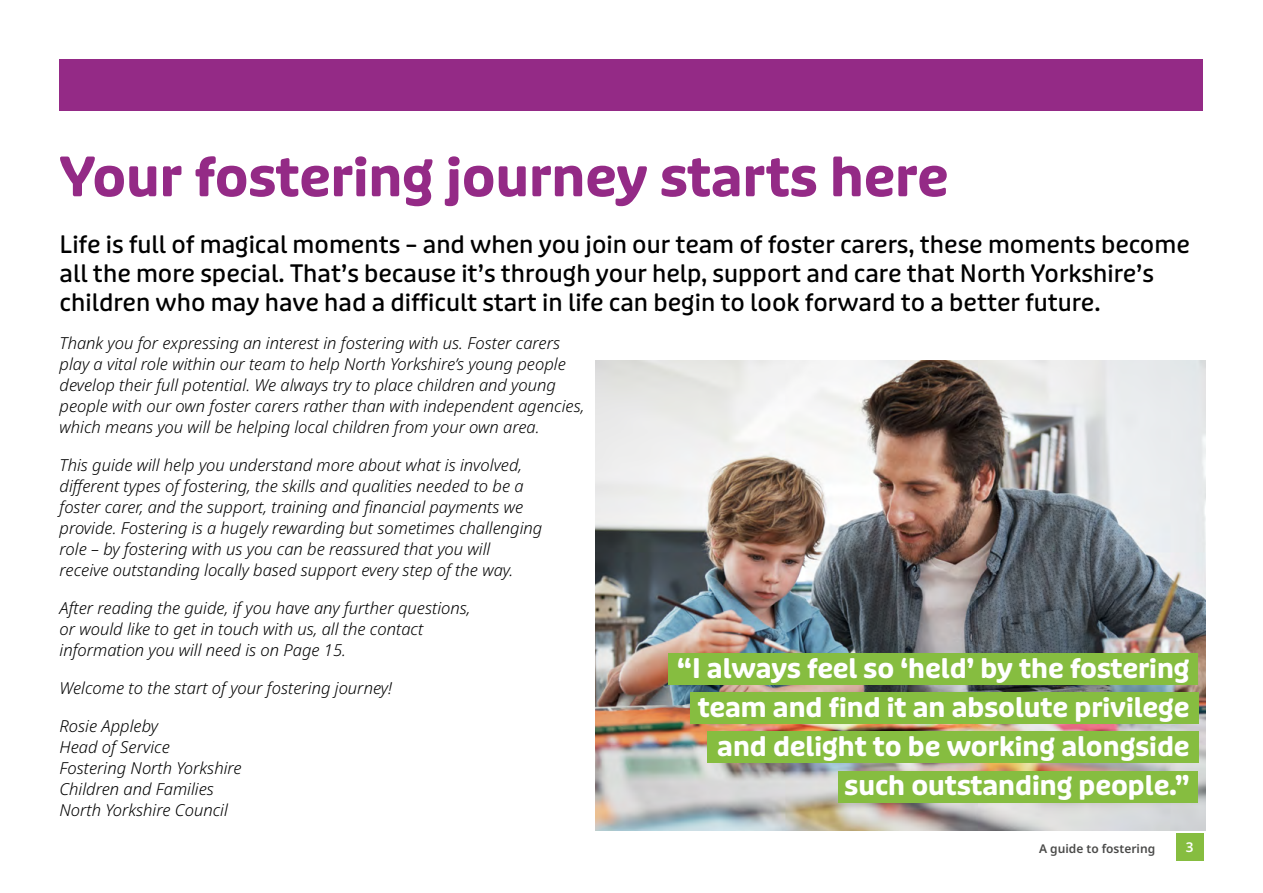
<style>
.page{position:relative;width:1263px;height:893px;background:#fff}
.page>*{position:absolute;margin:0;border:0;box-sizing:border-box;transform-origin:0 0}
.t1{font:700 54px "Puffin Display Soft";color:#942a86}
.t2{font:700 27px/39px "Puffin Display Soft";color:#fff;text-align:right}
.t3{font:24px/28.8px "Puffin Display Soft Medm";color:#000}
.t4{font:italic 300 16.5px/21px "Noto Sans";color:#000}
.t5{font:600 13.5px "Noto Sans";color:#fff}
.t6{font:600 12px "Noto Sans";color:#4a4a49}
</style>
<div class="page">
<div style="left:1176px;top:833px;width:27px;height:28px;background:#86bd40"></div>
<img style="left:595px;top:361px;width:610px;height:469px">
<div style="left:60px;top:60px;width:1143px;height:51px;background:#942a86"></div>
<div style="left:669px;top:653px;width:529px;height:32px;background:#86bd40"></div>
<div style="left:690px;top:692px;width:508px;height:32px;background:#86bd40"></div>
<div style="left:707px;top:731px;width:491px;height:32px;background:#86bd40"></div>
<div style="left:839px;top:771px;width:359px;height:32px;background:#86bd40"></div>
<h1 class="t1" style="left:60px;top:144px;width:890px">Your fostering journey starts here</h1>
<h2 class="t3" style="left:60px;top:231px;width:1132px">Life is full of magical moments – and when you join our team of foster carers, these moments become all the more special. That’s because it’s through your help, support and care that North Yorkshire’s children who may have had a difficult start in life can begin to look forward to a better future.</h2>
<p class="t4" style="left:60px;top:333px;width:526px">Thank you for expressing an interest in fostering with us. Foster carers play a vital role within our team to help North Yorkshire’s young people develop their full potential. We always try to place children and young people with our own foster carers rather than with independent agencies, which means you will be helping local children from your own area.</p>
<p class="t4" style="left:60px;top:455px;width:464px">This guide will help you understand more about what is involved,</p>
<p class="t4" style="left:60px;top:476px;width:466px">different types of fostering, the skills and qualities needed to be a foster carer, and the support, training and financial payments we</p>
<p class="t4" style="left:60px;top:518px;width:484px">provide. Fostering is a hugely rewarding but sometimes challenging role – by fostering with us you can be reassured that you will receive outstanding locally based support every step of the way.</p>
<p class="t4" style="left:60px;top:598px;width:413px">After reading the guide, if you have any further questions,</p>
<p class="t4" style="left:60px;top:619px;width:365px">or would like to get in touch with us, all the contact information you will need is on Page 15.</p>
<p class="t4" style="left:60px;top:678px;width:334px">Welcome to the start of your fostering journey!</p>
<p class="t4" style="left:60px;top:716px;width:184px">Rosie Appleby<br>Head of Service<br>Fostering North Yorkshire<br>Children and Families<br>North Yorkshire Council</p>
<p class="t2" style="left:677px;top:650px;width:514px">“I always feel so ‘held’ by the fostering team and find it an absolute privilege and delight to be working alongside such outstanding people.”</p>
<p class="t6" style="left:1039px;top:841px;width:118px">A guide to fostering</p>
<p class="t5" style="left:1186px;top:839px;width:9px">3</p>
</div>
